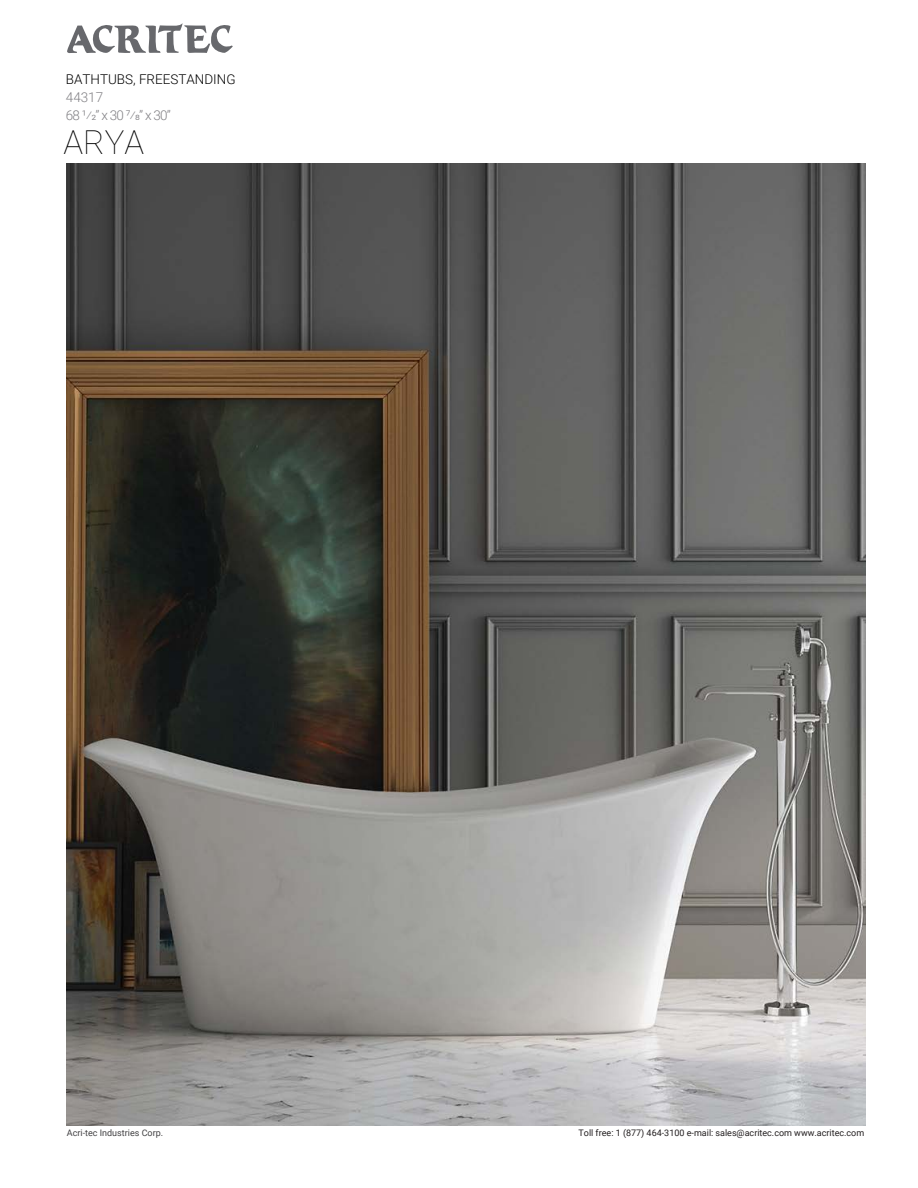
<style>
.page{position:relative;width:918px;height:1188px;background:#fff}
.page>*{position:absolute;margin:0;border:0;box-sizing:border-box;transform-origin:0 0}
.t1{font:100 33px "Roboto";color:#000}
.t2{font:300 13.5px/18px "Roboto";color:#818084}
.t3{font:300 13.5px "Roboto";color:#000}
.t4{font:9px "Roboto";color:#231f20}
.t5{font:9px "Roboto";color:#424143}
</style>
<div class="page">
<img style="left:67px;top:163px;width:799px;height:963px">
<svg style="left:67px;top:24px;width:166px;height:29px"></svg>
<h2 class="t3" style="left:66px;top:70px;width:171px">BATHTUBS, FREESTANDING</h2>
<h2 class="t2" style="left:66px;top:88px;width:107px">44317<br>68 ¹⁄2” x 30 7⁄8” x 30”</h2>
<h1 class="t1" style="left:64px;top:119px;width:82px">ARYA</h1>
<p class="t5" style="left:67px;top:1127px;width:98px">Acri-tec Industries Corp.</p>
<p class="t4" style="left:579px;top:1127px;width:287px">Toll free: 1 (877) 464-3100 e-mail: sales@acritec.com www.acritec.com</p>
</div>
